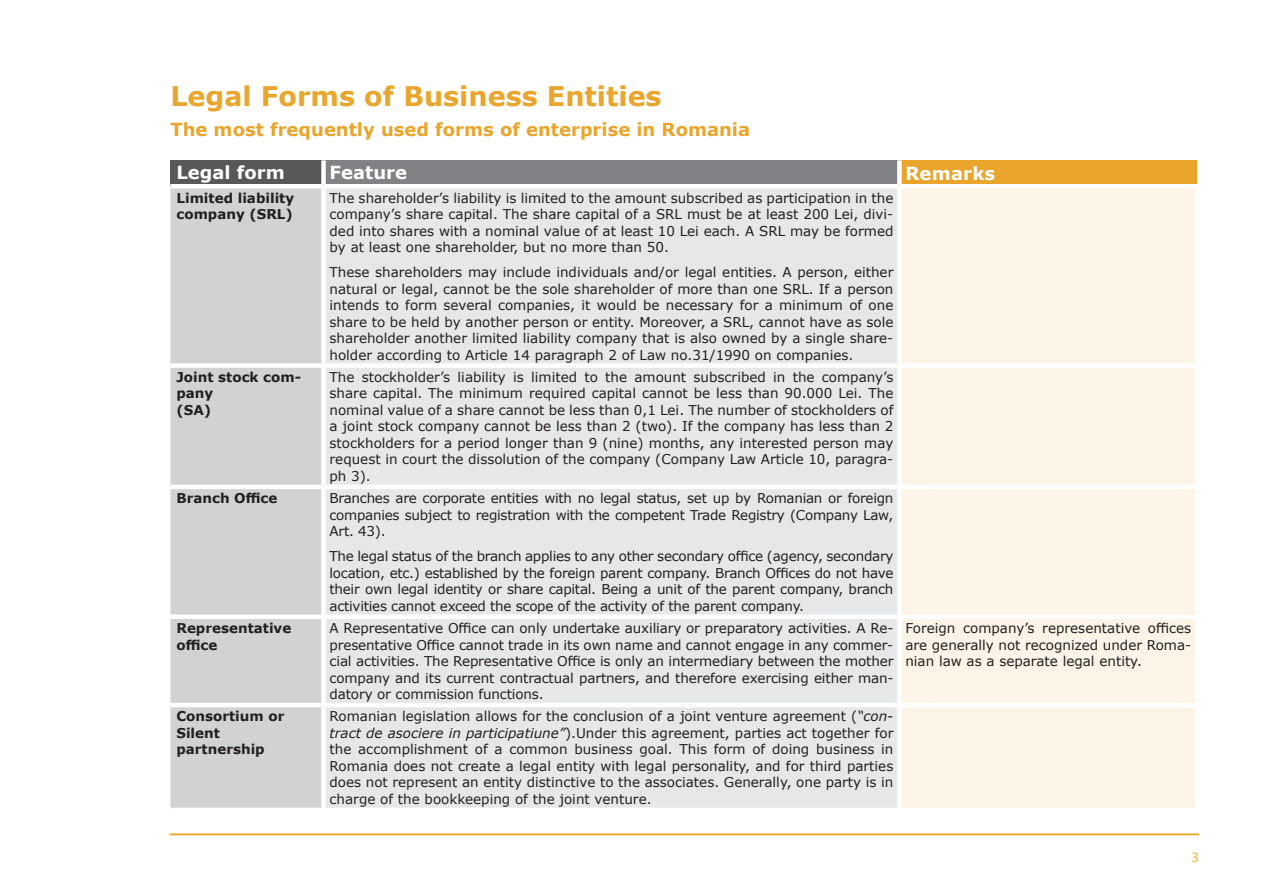
<style>
.page{position:relative;width:1263px;height:893px;background:#fff}
.page>*{position:absolute;margin:0;border:0;box-sizing:border-box;transform-origin:0 0}
.t1{font:700 27px "Verdana";color:#e9a52c}
.t2{font:700 18px "Verdana";color:#e9a52c}
.t3{font:700 18px "Verdana";color:#fff}
.t4{font:15px "Calibri";color:#e8b848}
.t5{font:13.5px/16.5px "Verdana";color:#231f20;text-align:justify}
.t6{font:700 13.5px/16.5px "Verdana";color:#231f20}
.s1{font-style:italic}
</style>
<div class="page">
<hr style="left:169px;top:833px;width:1030px;height:2px;background:#e9a52c">
<div style="left:170px;top:160px;width:154px;height:26px;background:#57585a"></div>
<div style="left:324px;top:160px;width:575px;height:26px;background:#808285"></div>
<div style="left:899px;top:160px;width:298px;height:26px;background:#e9a52c"></div>
<div style="left:170px;top:188px;width:151px;height:620px;background:#d1d2d4"></div>
<div style="left:326px;top:188px;width:571px;height:620px;background:#e6e7e9"></div>
<div style="left:902px;top:188px;width:293px;height:620px;background:#fcf4e6"></div>
<div style="left:321px;top:160px;width:5px;height:24px;background:#fff"></div>
<div style="left:897px;top:160px;width:5px;height:24px;background:#fff"></div>
<hr style="left:170px;top:184px;width:154px;height:4px;background:#fff">
<hr style="left:324px;top:184px;width:575px;height:4px;background:#fff">
<hr style="left:899px;top:184px;width:300px;height:4px;background:#fff">
<div style="left:170px;top:363px;width:154px;height:5px;background:#fff"></div>
<div style="left:324px;top:363px;width:575px;height:5px;background:#fff"></div>
<div style="left:899px;top:363px;width:300px;height:5px;background:#fff"></div>
<hr style="left:170px;top:485px;width:154px;height:4px;background:#fff">
<hr style="left:324px;top:485px;width:575px;height:4px;background:#fff">
<hr style="left:899px;top:485px;width:300px;height:4px;background:#fff">
<div style="left:170px;top:614px;width:154px;height:5px;background:#fff"></div>
<div style="left:324px;top:614px;width:575px;height:5px;background:#fff"></div>
<div style="left:899px;top:614px;width:300px;height:5px;background:#fff"></div>
<hr style="left:170px;top:703px;width:154px;height:4px;background:#fff">
<hr style="left:324px;top:703px;width:575px;height:4px;background:#fff">
<hr style="left:899px;top:703px;width:300px;height:4px;background:#fff">
<h1 class="t1" style="left:170px;top:77px;width:493px">Legal Forms of Business Entities</h1>
<h2 class="t2" style="left:170px;top:116px;width:581px">The most frequently used forms of enterprise in Romania</h2>
<h2 class="t3" style="left:176px;top:159px;width:110px">Legal form</h2>
<h2 class="t3" style="left:330px;top:159px;width:79px">Feature</h2>
<h2 class="t3" style="left:905px;top:161px;width:91px">Remarks</h2>
<p class="t6" style="left:176px;top:189px;width:119px">Limited liability company (SRL)</p>
<p class="t5" style="left:330px;top:189px;width:565px">The shareholder’s liability is limited to the amount subscribed as participation in the company’s share capital. The share capital of a SRL must be at least 200 Lei, divi&shy;ded into shares with a nominal value of at least 10 Lei each. A SRL may be formed by at least one shareholder, but no more than 50.</p>
<p class="t5" style="left:330px;top:264px;width:565px">These shareholders may include individuals and/or legal entities. A person, either natural or legal, cannot be the sole shareholder of more than one SRL. If a person intends to form several companies, it would be necessary for a minimum of one share to be held by another person or entity. Moreover, a SRL, cannot have as sole shareholder another limited liability company that is also owned by a single share&shy;holder according to Article 14 paragraph 2 of Law no.31/1990 on companies.</p>
<p class="t6" style="left:176px;top:368px;width:126px">Joint stock com&shy;pany<br>(SA)</p>
<p class="t5" style="left:330px;top:369px;width:565px">The stockholder’s liability is limited to the amount subscribed in the company’s share capital. The minimum required capital cannot be less than 90.000 Lei. The nominal value of a share cannot be less than 0,1 Lei. The number of stockholders of a joint stock company cannot be less than 2 (two). If the company has less than 2 stockholders for a period longer than 9 (nine) months, any interested person may request in court the dissolution of the company (Company Law Article 10, paragra&shy;ph 3).</p>
<p class="t6" style="left:176px;top:490px;width:103px">Branch Office</p>
<p class="t5" style="left:330px;top:490px;width:565px">Branches are corporate entities with no legal status, set up by Romanian or foreign companies subject to registration with the competent Trade Registry (Company Law, Art. 43).</p>
<p class="t5" style="left:330px;top:548px;width:565px">The legal status of the branch applies to any other secondary office (agency, secondary location, etc.) established by the foreign parent company. Branch Offices do not have their own legal identity or share capital. Being a unit of the parent company, branch activities cannot exceed the scope of the activity of the parent company.</p>
<p class="t6" style="left:176px;top:620px;width:116px">Representative office</p>
<p class="t5" style="left:330px;top:620px;width:565px">A Representative Office can only undertake auxiliary or preparatory activities. A Re&shy;presentative Office cannot trade in its own name and cannot engage in any commer&shy;cial activities. The Representative Office is only an intermediary between the mother company and its current contractual partners, and therefore exercising either man&shy;datory or commission functions.</p>
<p class="t5" style="left:905px;top:620px;width:287px">Foreign company’s representative offices are generally not recognized under Roma&shy;nian law as a separate legal entity.</p>
<p class="t6" style="left:176px;top:708px;width:109px">Consortium or<br>Silent partnership</p>
<p class="t5" style="left:330px;top:708px;width:565px">Romanian legislation allows for the conclusion of a joint venture agreement (<span class="s1">“con&shy;tract de asociere in participatiune”</span>).Under this agreement, parties act together for the accomplishment of a common business goal. This form of doing business in Romania does not create a legal entity with legal personality, and for third parties does not represent an entity distinctive to the associates. Generally, one party is in charge of the bookkeeping of the joint venture.</p>
<p class="t4" style="left:1191px;top:846px;width:9px">3</p>
</div>
